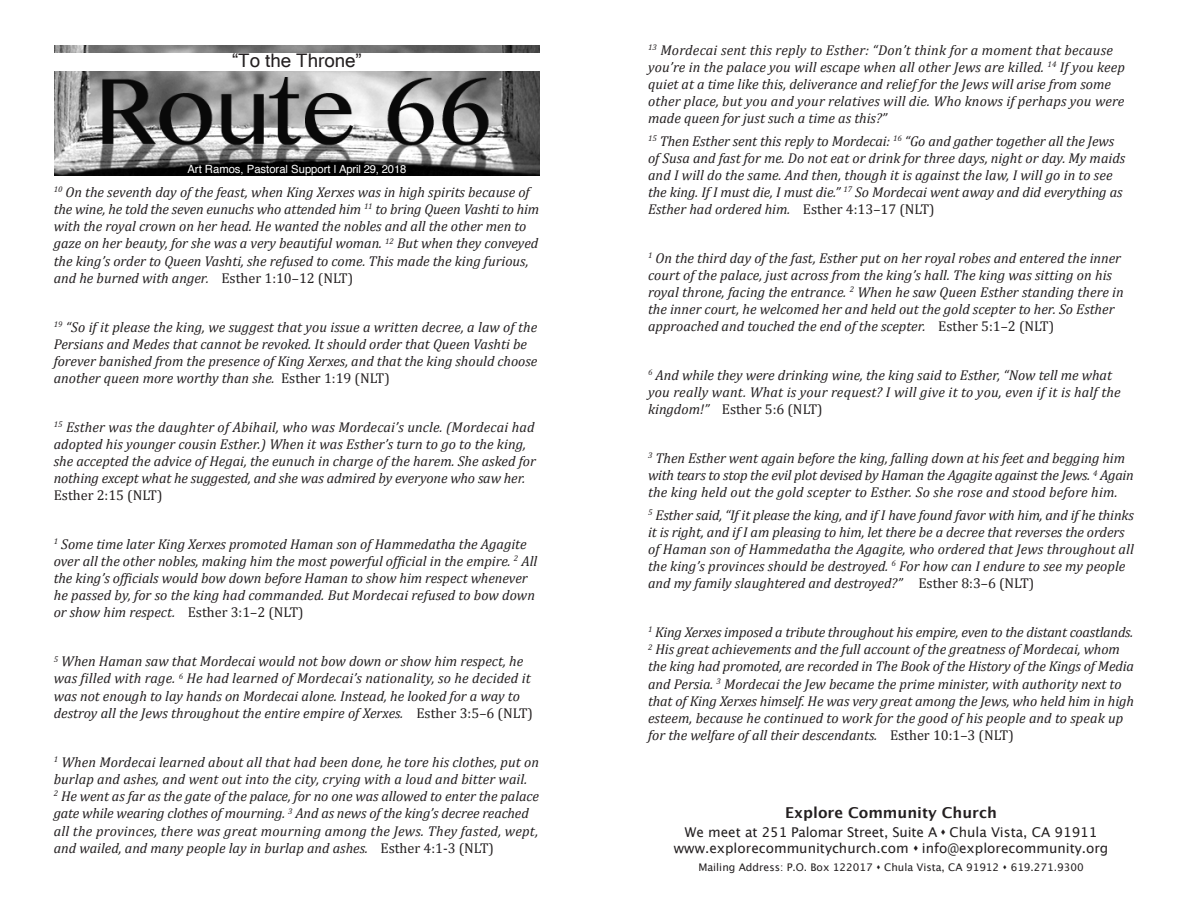
<style>
.page{position:relative;width:1188px;height:918px;background:#fff}
.page>*{position:absolute;margin:0;border:0;box-sizing:border-box;transform-origin:0 0}
.Bullet_Points{font:18.75px "Microsoft Sans Serif";color:#231f20}
.t1{font:700 15px "Lucida Grande";color:#231f20}
.Italicized_Verses{font:italic 14.25px/17.1px "Cambria";color:#231f20}
.t2{font:13.5px "Lucida Grande";color:#231f20}
.t3{font:11.25px "Helvetica";color:#fff}
.t4{font:10.5px "Lucida Grande";color:#231f20}
.s1{font-style:normal}
</style>
<div class="page">
<img style="left:54px;top:46px;width:486px;height:129px">
<div style="left:54px;top:53px;width:486px;height:17px;background:#fff"></div>
<p class="Bullet_Points" style="left:232px;top:50px;width:131px">“To the Throne”</p>
<p class="t3" style="left:187px;top:161px;width:220px">Art Ramos, Pastoral Support | April 29, 2018</p>
<p class="Italicized_Verses" style="left:54px;top:183px;width:478px"><sup>10</sup> On the seventh day of the feast, when King Xerxes was in high spirits because of</p>
<p class="Italicized_Verses" style="left:54px;top:200px;width:487px">the wine, he told the seven eunuchs who attended him <sup>11</sup> to bring Queen Vashti to him</p>
<p class="Italicized_Verses" style="left:54px;top:218px;width:486px">with the royal crown on her head. He wanted the nobles and all the other men to gaze on her beauty, for she was a very beautiful woman. <sup>12</sup> But when they conveyed the king’s order to Queen Vashti, she refused to come. This made the king furious, and he burned with anger. <span class="s1">Esther 1:10–12 (NLT)</span></p>
<p class="Italicized_Verses" style="left:54px;top:318px;width:485px"><sup>19</sup> “So if it please the king, we suggest that you issue a written decree, a law of the Persians and Medes that cannot be revoked. It should order that Queen Vashti be forever banished from the presence of King Xerxes, and that the king should choose another queen more worthy than she. <span class="s1">Esther 1:19 (NLT)</span></p>
<p class="Italicized_Verses" style="left:54px;top:418px;width:484px"><sup>15</sup> Esther was the daughter of Abihail, who was Mordecai’s uncle. (Mordecai had adopted his younger cousin Esther.) When it was Esther’s turn to go to the king, she accepted the advice of Hegai, the eunuch in charge of the harem. She asked for nothing except what he suggested, and she was admired by everyone who saw her.<br><span class="s1">Esther 2:15 (NLT)</span></p>
<p class="Italicized_Verses" style="left:54px;top:535px;width:485px"><sup>1</sup> Some time later King Xerxes promoted Haman son of Hammedatha the Agagite over all the other nobles, making him the most powerful official in the empire. <sup>2</sup> All the king’s officials would bow down before Haman to show him respect whenever he passed by, for so the king had commanded. But Mordecai refused to bow down or show him respect. <span class="s1">Esther 3:1–2 (NLT)</span></p>
<p class="Italicized_Verses" style="left:54px;top:653px;width:481px"><sup>5</sup> When Haman saw that Mordecai would not bow down or show him respect, he was filled with rage. <sup>6</sup> He had learned of Mordecai’s nationality, so he decided it was not enough to lay hands on Mordecai alone. Instead, he looked for a way to destroy all the Jews throughout the entire empire of Xerxes. <span class="s1">Esther 3:5–6 (NLT)</span></p>
<p class="Italicized_Verses" style="left:54px;top:753px;width:487px"><sup>1</sup> When Mordecai learned about all that had been done, he tore his clothes, put on burlap and ashes, and went out into the city, crying with a loud and bitter wail.</p>
<p class="Italicized_Verses" style="left:54px;top:787px;width:487px"><sup>2</sup> He went as far as the gate of the palace, for no one was allowed to enter the palace</p>
<p class="Italicized_Verses" style="left:54px;top:805px;width:486px">gate while wearing clothes of mourning. <sup>3</sup> And as news of the king’s decree reached all the provinces, there was great mourning among the Jews. They fasted, wept, and wailed, and many people lay in burlap and ashes. <span class="s1">Esther 4:1-3 (NLT)</span></p>
<p class="Italicized_Verses" style="left:648px;top:41px;width:478px"><sup>13</sup> Mordecai sent this reply to Esther: “Don’t think for a moment that because you’re in the palace you will escape when all other Jews are killed. <sup>14</sup> If you keep quiet at a time like this, deliverance and relief for the Jews will arise from some other place, but you and your relatives will die. Who knows if perhaps you were made queen for just such a time as this?”</p>
<p class="Italicized_Verses" style="left:648px;top:132px;width:479px"><sup>15</sup> Then Esther sent this reply to Mordecai: <sup>16</sup> “Go and gather together all the Jews of Susa and fast for me. Do not eat or drink for three days, night or day. My maids and I will do the same. And then, though it is against the law, I will go in to see the king. If I must die, I must die.” <sup>17</sup> So Mordecai went away and did everything as Esther had ordered him. <span class="s1">Esther 4:13–17 (NLT)</span></p>
<p class="Italicized_Verses" style="left:648px;top:249px;width:477px"><sup>1</sup> On the third day of the fast, Esther put on her royal robes and entered the inner court of the palace, just across from the king’s hall. The king was sitting on his royal throne, facing the entrance. <sup>2</sup> When he saw Queen Esther standing there in the inner court, he welcomed her and held out the gold scepter to her. So Esther approached and touched the end of the scepter. <span class="s1">Esther 5:1–2 (NLT)</span></p>
<p class="Italicized_Verses" style="left:648px;top:366px;width:474px"><sup>6</sup> And while they were drinking wine, the king said to Esther, “Now tell me what you really want. What is your request? I will give it to you, even if it is half the kingdom!” <span class="s1">Esther 5:6 (NLT)</span></p>
<p class="Italicized_Verses" style="left:648px;top:449px;width:487px"><sup>3</sup> Then Esther went again before the king, falling down at his feet and begging him with tears to stop the evil plot devised by Haman the Agagite against the Jews. <sup>4</sup> Again the king held out the gold scepter to Esther. So she rose and stood before him.</p>
<p class="Italicized_Verses" style="left:648px;top:506px;width:487px"><sup>5</sup> Esther said, “If it please the king, and if I have found favor with him, and if he thinks it is right, and if I am pleasing to him, let there be a decree that reverses the orders of Haman son of Hammedatha the Agagite, who ordered that Jews throughout all the king’s provinces should be destroyed. <sup>6</sup> For how can I endure to see my people and my family slaughtered and destroyed?” <span class="s1">Esther 8:3–6 (NLT)</span></p>
<p class="Italicized_Verses" style="left:648px;top:623px;width:487px"><sup>1</sup> King Xerxes imposed a tribute throughout his empire, even to the distant coastlands.<br><sup>2</sup> His great achievements and the full account of the greatness of Mordecai, whom the king had promoted, are recorded in The Book of the History of the Kings of Media and Persia. <sup>3</sup> Mordecai the Jew became the prime minister, with authority next to that of King Xerxes himself. He was very great among the Jews, who held him in high esteem, because he continued to work for the good of his people and to speak up for the welfare of all their descendants. <span class="s1">Esther 10:1–3 (NLT)</span></p>
<p class="t1" style="left:785px;top:800px;width:213px">Explore Community Church</p>
<p class="t2" style="left:685px;top:824px;width:414px">We meet at 251 Palomar Street, Suite A ▲ Chula Vista, CA 91911</p>
<p class="t2" style="left:674px;top:841px;width:436px">www.explorecommunitychurch.com ▲ info@explorecommunity.org</p>
<p class="t4" style="left:698px;top:861px;width:387px">Mailing Address: P.O. Box 122017 ▲ Chula Vista, CA 91912 ▲ 619.271.9300</p>
</div>
